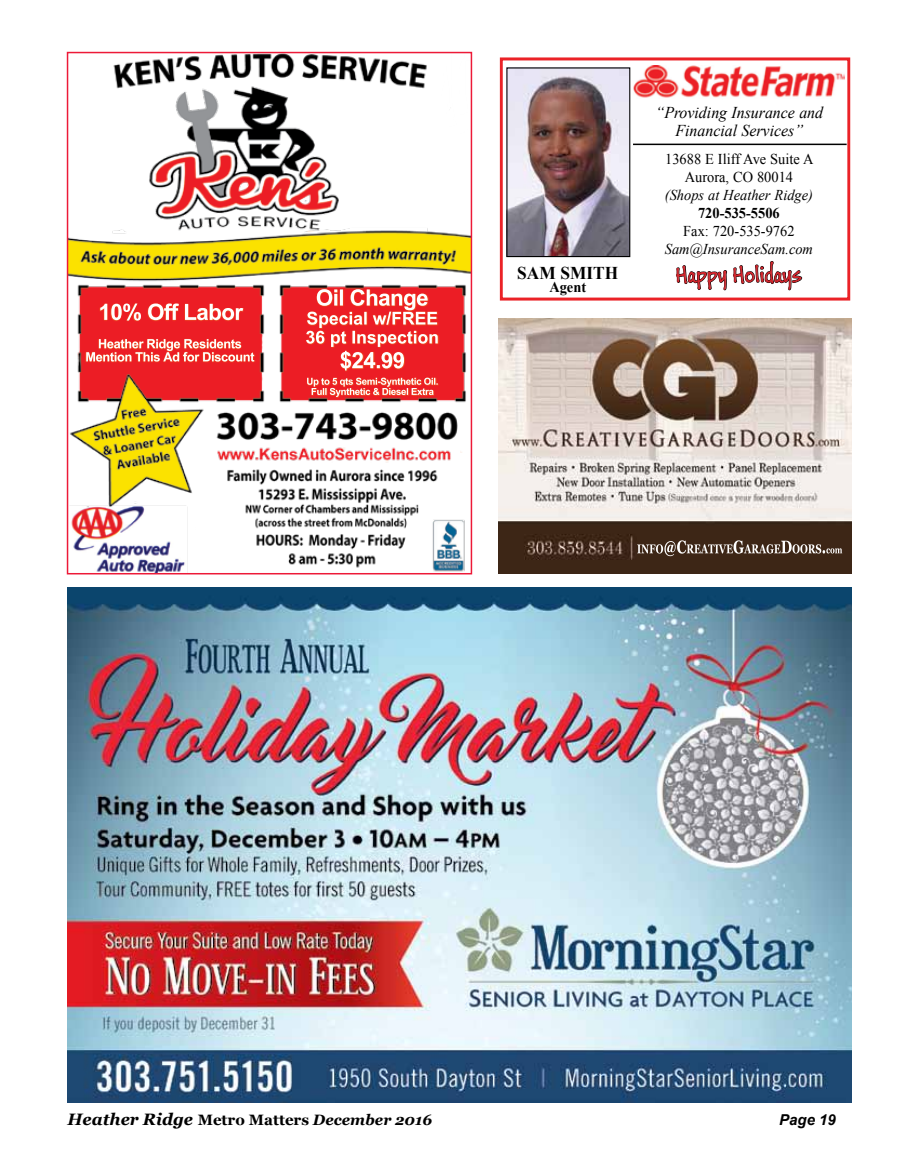
<style>
.page{position:relative;width:905px;height:1175px;background:#fff}
.page>*{position:absolute;margin:0;border:0;box-sizing:border-box;transform-origin:0 0}
.t1{font:24px "Buxton Sketch";color:#d2232a;scale:.96 1}
.t2{font:700 18px "Times New Roman";color:#000;scale:.96 1}
.t3{font:italic 16.5px/18px "Times New Roman";color:#000;text-align:center;scale:.96 1}
.t4{font:italic 700 16.5px "Georgia";color:#000}
.t5{font:15px/18px "Times New Roman";color:#000;text-align:center;scale:.96 1}
.t6{font:italic 15px "Times New Roman";color:#000;scale:.96 1}
.t7{font:700 15px "Times New Roman";color:#000;scale:.96 1}
.t8{font:italic 700 15px "Arial";color:#000}
.s1{font-style:normal;font-size:15px}
.s2{font-size:15px}
</style>
<div class="page">
<img style="left:68px;top:587px;width:783px;height:515px">
<div style="left:500px;top:57px;width:350px;height:243px;border:3px solid #eb2227"></div>
<hr style="left:633px;top:144px;width:213px;height:1px;background:#000">
<img style="left:633px;top:66px;width:211px;height:32px">
<img style="left:508px;top:69px;width:120px;height:186px">
<div style="left:506px;top:67px;width:124px;height:190px;border:1px solid #000"></div>
<svg style="left:676px;top:261px;width:126px;height:29px"></svg>
<img style="left:499px;top:318px;width:352px;height:255px">
<img style="left:70px;top:55px;width:399px;height:516px">
<div style="left:67px;top:52px;width:405px;height:522px;border:2px solid #ed1a38"></div>
<p class="t2" style="left:517px;top:261px;width:107px">SAM SMITH</p>
<p class="t7" style="left:549px;top:276px;width:40px">Agent</p>
<p class="t3" style="left:655px;top:103px;width:176px">“Providing Insurance and<br>Financial Services”</p>
<p class="t5" style="left:665px;top:150px;width:156px">13688 E Iliff Ave Suite A<br>Aurora, CO 80014</p>
<p class="t6" style="left:665px;top:185px;width:156px">(Shops at Heather Ridge)</p>
<p class="t7" style="left:698px;top:203px;width:87px">720-535-5506</p>
<p class="t5" style="left:683px;top:222px;width:117px">Fax: 720-535-9762</p>
<p class="t6" style="left:664px;top:239px;width:156px">Sam@InsuranceSam.com</p>
<h1 class="t1" style="left:675px;top:258px;width:133px">Happy Holidays</h1>
<p class="t4" style="left:68px;top:1109px;width:366px">Heather Ridge <span class="s1">Metro Matters</span> <span class="s2">December 2016</span></p>
<p class="t8" style="left:779px;top:1110px;width:58px">Page 19</p>
</div>
